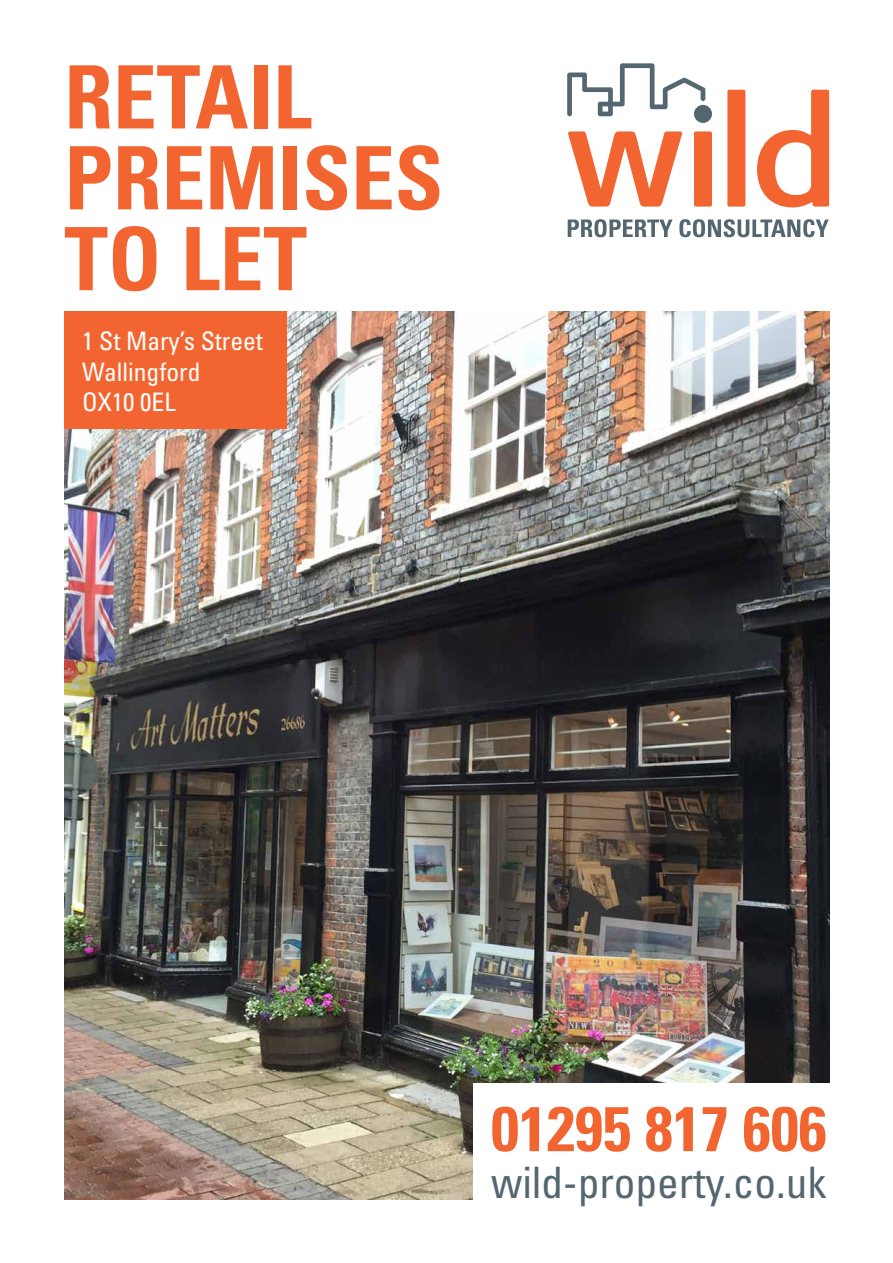
<style>
.page{position:relative;width:893px;height:1263px;background:#fff}
.page>*{position:absolute;margin:0;border:0;box-sizing:border-box;transform-origin:0 0}
.t1{font:700 condensed 87.45px/80.8px "Univers";color:#f26531}
.t2{font:700 condensed 63px "Univers";color:#f26531}
.t3{font:condensed 43.35px "Univers";color:#546670}
.t4{font:condensed 25.5px/30.6px "Univers";color:#fff}
</style>
<div class="page">
<img style="left:64px;top:311px;width:765px;height:888px">
<div style="left:64px;top:311px;width:223px;height:118px;background:#f26531"></div>
<div style="left:473px;top:1083px;width:364px;height:132px;background:#fff"></div>
<div style="left:694px;top:131px;width:18px;height:76px;background:#f26531;border-radius:2px"></div>
<div style="left:727px;top:90px;width:18px;height:117px;background:#f26531;border-radius:2px"></div>
<svg style="left:757px;top:90px;width:72px;height:117px"></svg>
<svg style="left:568px;top:219px;width:104px;height:18px"></svg>
<svg style="left:679px;top:219px;width:150px;height:18px"></svg>
<svg style="left:567px;top:63px;width:138px;height:53px"></svg>
<div style="left:694px;top:105px;width:18px;height:18px;background:#546670;border-radius:50%"></div>
<svg style="left:568px;top:131px;width:114px;height:76px"></svg>
<h1 class="t1" style="left:64px;top:56px;width:380px">RETAIL<br>PREMISES<br>TO LET</h1>
<p class="t4" style="left:82px;top:325px;width:182px">1 St Mary’s Street<br>Wallingford<br>OX10 0EL</p>
<h2 class="t2" style="left:491px;top:1090px;width:337px">01295 817 606</h2>
<h3 class="t3" style="left:491px;top:1155px;width:337px">wild-property.co.uk</h3>
</div>
